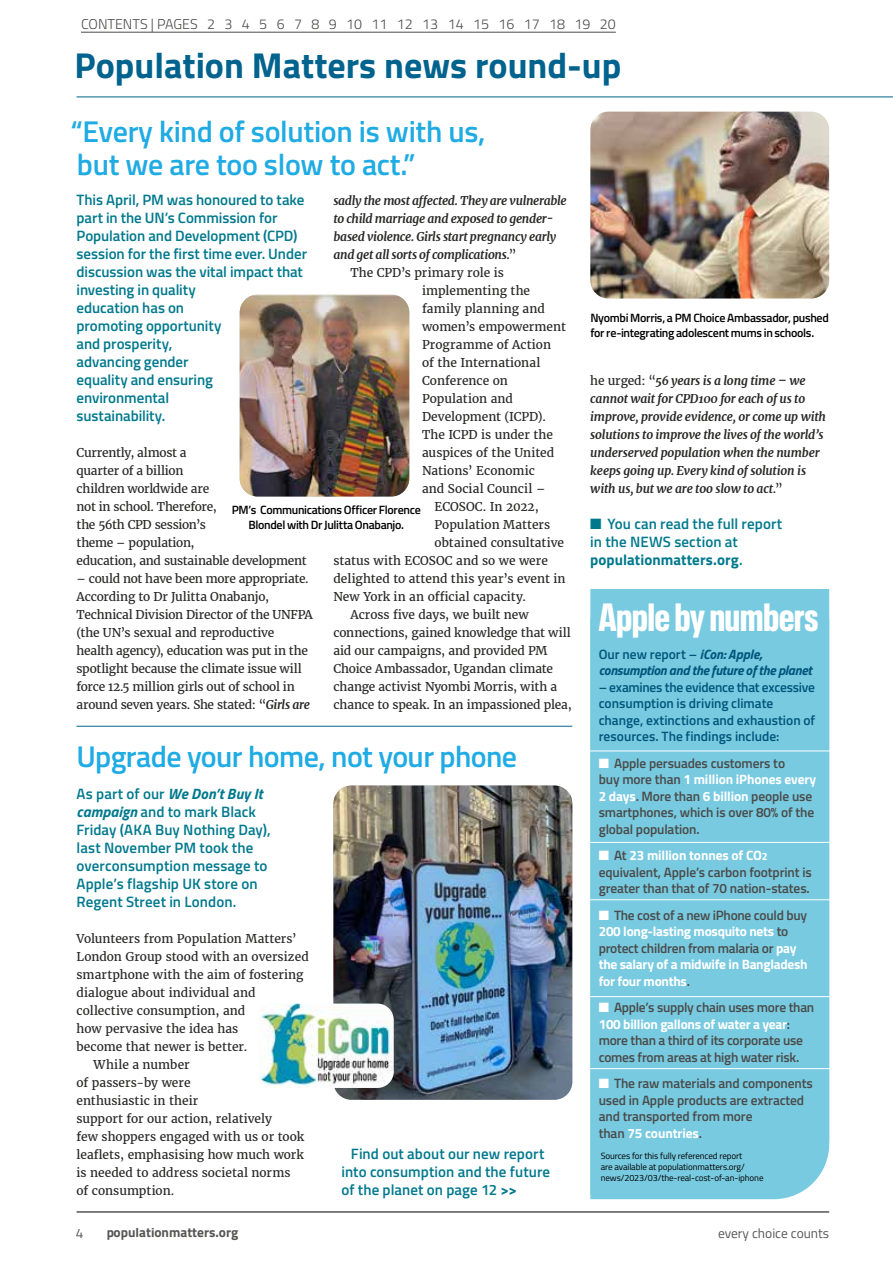
<style>
.page{position:relative;width:893px;height:1263px;background:#fff}
.page>*{position:absolute;margin:0;border:0;box-sizing:border-box;transform-origin:0 0}
.t1{font:900 condensed 39px "Neue Plak";color:#fff}
.t2{font:700 36px "Titillium";color:#00638e}
.t3{font:600 30px/33px "Titillium";letter-spacing:-.01em;color:#1fabe3}
.t4{font:600 15px/18px "Titillium";color:#00798d}
.t5{font:300 14.25px "Titillium";color:#4a4a49}
.t6{font:600 13.5px/16.5px "Titillium";letter-spacing:-.01em;color:#4a4a49}
.t7{font:700 13.5px/16.5px "Titillium";letter-spacing:-.02em;color:#fff}
.t8{font:600 13.5px/16.5px "Titillium";letter-spacing:-.005em;color:#00567b}
.t9{font:italic 700 13.5px/16.5px "Titillium";letter-spacing:-.02em;color:#00567b}
.t10{font:700 13.5px "Titillium";color:#575756}
.t11{font:13.5px "Titillium";color:#575756}
.t12{font:12px/18px "Merriweather";letter-spacing:-.005em;color:#282827}
.t13{font:italic 700 12px/18px "Merriweather";letter-spacing:-.015em;color:#282827}
.t14{font:12px/18px "Merriweather";letter-spacing:-.025em;color:#282827}
.t15{font:600 12px/15px "Titillium";letter-spacing:-.025em;color:#000}
.t16{font:9px/10.8px "Titillium";letter-spacing:-.01em;color:#000}
.s1{font-weight:700;font-style:italic}
.s2{font-weight:400;font-style:normal}
.s3{font-weight:700}
.s4{font-weight:600;font-style:normal}
.s5{color:#fff}
.s6{font-weight:700;color:#fff}
.s7{font-weight:700;font-size:10.5px;color:#fff}
.s8{font-weight:600;color:#4a4a49}
</style>
<div class="page">
<div style="left:590px;top:589px;width:239px;height:606px;background:#78cae0"></div>
<hr style="left:77px;top:97px;width:816px;height:1px;background:#00638e">
<hr style="left:587px;top:842px;width:263px;height:1px;background:#fff">
<hr style="left:587px;top:899px;width:263px;height:1px;background:#fff">
<hr style="left:587px;top:996px;width:263px;height:1px;background:#fff">
<hr style="left:587px;top:1068px;width:263px;height:1px;background:#fff">
<hr style="left:77px;top:726px;width:495px;height:1px;background:#00638e">
<img style="left:333px;top:785px;width:239px;height:315px">
<img style="left:590px;top:112px;width:239px;height:186px">
<img style="left:240px;top:295px;width:169px;height:201px">
<hr style="left:586px;top:750px;width:266px;height:1px;background:#fff">
<img style="left:259px;top:1003px;width:135px;height:85px">
<hr style="left:81px;top:32px;width:535px;height:1px;background:#4a4a49">
<hr style="left:77px;top:1211px;width:752px;height:1px;background:#000">
<p class="t5" style="left:81px;top:14px;width:536px">CONTENTS | PAGES 2 3 4 5 6 7 8 9 10 11 12 13 14 15 16 17 18 19 20</p>
<h2 class="t2" style="left:75px;top:38px;width:548px">Population Matters news round-up</h2>
<h3 class="t3" style="left:70px;top:113px;width:417px">“Every kind of solution is with us, but we are too slow to act.”</h3>
<p class="t4" style="left:77px;top:190px;width:232px">This April, PM was honoured to take part in the UN’s Commission for<br>Population and Development (CPD) session for the first time ever. Under discussion was the vital impact that investing in quality<br>education has on<br>promoting opportunity<br>and prosperity,<br>advancing gender<br>equality and ensuring environmental<br>sustainability.</p>
<p class="t14" style="left:77px;top:443px;width:232px">Currently, almost a<br>quarter of a billion<br>children worldwide are<br>not in school. Therefore,<br>the 56th CPD session’s<br>theme – population,<br>education, and sustainable development</p>
<p class="t12" style="left:77px;top:569px;width:238px">– could not have been more appropriate.<br>According to Dr Julitta Onabanjo, Technical Division Director of the UNFPA (the UN’s sexual and reproductive health agency), education was put in the spotlight because the climate issue will force 12.5 million girls out of school in around seven years. She stated: “<span class="s1">Girls are</span></p>
<p class="t13" style="left:333px;top:191px;width:235px">sadly the most affected. They are vulnerable</p>
<p class="t13" style="left:333px;top:209px;width:221px">to child marriage and exposed to gender-</p>
<p class="t13" style="left:333px;top:227px;width:224px">based violence. Girls start pregnancy early</p>
<p class="t13" style="left:333px;top:245px;width:185px">and get all sorts of complications.<span class="s2">”</span></p>
<p class="t12" style="left:350px;top:263px;width:155px">The CPD’s primary role is</p>
<p class="t12" style="left:422px;top:281px;width:110px">implementing the</p>
<p class="t12" style="left:422px;top:299px;width:124px">family planning and</p>
<p class="t12" style="left:422px;top:317px;width:145px">women’s empowerment</p>
<p class="t12" style="left:422px;top:335px;width:131px">Programme of Action</p>
<p class="t12" style="left:422px;top:353px;width:120px">of the International</p>
<p class="t12" style="left:422px;top:371px;width:87px">Conference on</p>
<p class="t12" style="left:422px;top:389px;width:92px">Population and</p>
<p class="t12" style="left:422px;top:407px;width:125px">Development (ICPD).</p>
<p class="t12" style="left:422px;top:425px;width:132px">The ICPD is under the</p>
<p class="t12" style="left:422px;top:443px;width:134px">auspices of the United</p>
<p class="t12" style="left:422px;top:461px;width:114px">Nations’ Economic</p>
<p class="t12" style="left:422px;top:479px;width:125px">and Social Council –</p>
<p class="t12" style="left:435px;top:497px;width:106px">ECOSOC. In 2022,</p>
<p class="t12" style="left:435px;top:515px;width:117px">Population Matters</p>
<p class="t12" style="left:435px;top:533px;width:131px">obtained consultative</p>
<p class="t12" style="left:333px;top:551px;width:216px">status with ECOSOC and so we were</p>
<p class="t12" style="left:333px;top:569px;width:234px">delighted to attend this year’s event in</p>
<p class="t12" style="left:333px;top:587px;width:194px">New York in an official capacity.</p>
<p class="t12" style="left:350px;top:605px;width:180px">Across five days, we built new</p>
<p class="t12" style="left:333px;top:623px;width:239px">connections, gained knowledge that will</p>
<p class="t12" style="left:333px;top:641px;width:216px">aid our campaigns, and provided PM</p>
<p class="t12" style="left:333px;top:659px;width:221px">Choice Ambassador, Ugandan climate</p>
<p class="t12" style="left:333px;top:677px;width:225px">change activist Nyombi Morris, with a</p>
<p class="t12" style="left:333px;top:695px;width:240px">chance to speak. In an impassioned plea,</p>
<p class="t15" style="left:232px;top:502px;width:191px;text-align:center">PM’s Communications Officer Florence<br>Blondel with Dr Julitta Onabanjo.</p>
<h3 class="t3" style="left:77px;top:739px;width:442px">Upgrade your home, not your phone</h3>
<p class="t4" style="left:77px;top:784px;width:196px">As part of our <span class="s1">We Don’t Buy It campaign</span> and to mark Black<br>Friday (AKA Buy Nothing Day), last November PM took the overconsumption message to<br>Apple’s flagship UK store on<br>Regent Street in London.</p>
<p class="t12" style="left:77px;top:929px;width:222px">Volunteers from Population Matters’</p>
<p class="t12" style="left:77px;top:947px;width:234px">London Group stood with an oversized</p>
<p class="t12" style="left:77px;top:965px;width:229px">smartphone with the aim of fostering</p>
<p class="t12" style="left:77px;top:983px;width:180px">dialogue about individual and</p>
<p class="t12" style="left:77px;top:1001px;width:170px">collective consumption, and</p>
<p class="t12" style="left:77px;top:1019px;width:163px">how pervasive the idea has</p>
<p class="t12" style="left:77px;top:1037px;width:172px">become that newer is better.</p>
<p class="t12" style="left:94px;top:1055px;width:98px">While a number</p>
<p class="t12" style="left:77px;top:1073px;width:116px">of passers-by were</p>
<p class="t12" style="left:77px;top:1091px;width:123px">enthusiastic in their</p>
<p class="t12" style="left:77px;top:1109px;width:197px">support for our action, relatively</p>
<p class="t12" style="left:77px;top:1127px;width:229px">few shoppers engaged with us or took</p>
<p class="t12" style="left:77px;top:1145px;width:229px">leaflets, emphasising how much work</p>
<p class="t12" style="left:77px;top:1163px;width:216px">is needed to address societal norms</p>
<p class="t12" style="left:77px;top:1181px;width:99px">of consumption.</p>
<p class="t4" style="left:341px;top:1144px;width:210px;text-indent:10px">Find out about our new report into consumption and the future of the planet on page 12 <span class="s3">&gt;&gt;</span></p>
<p class="t15" style="left:590px;top:309px;width:240px">Nyombi Morris, a PM Choice Ambassador, pushed for re-integrating adolescent mums in schools.</p>
<p class="t13" style="left:590px;top:371px;width:237px"><span class="s2">he urged: “</span>56 years is a long time – we cannot wait for CPD100 for each of us to improve, provide evidence, or come up with solutions to improve the lives of the world’s underserved population when the number keeps going up. Every kind of solution is with us, but we are too slow to act<span class="s2">.”</span></p>
<p class="t4" style="left:590px;top:514px;width:194px">■ You can read the full report in the NEWS section at <span class="s3">populationmatters.org</span>.</p>
<h1 class="t1" style="left:599px;top:589px;width:221px">Apple by numbers</h1>
<p class="t9" style="left:599px;top:645px;width:215px"><span class="s4">Our new report –</span> iCon: Apple, consumption and the future of the planet</p>
<p class="t8" style="left:599px;top:678px;width:218px">– examines the evidence that excessive consumption is driving climate change, extinctions and exhaustion of resources. The findings include:</p>
<p class="t6" style="left:599px;top:754px;width:219px"><span class="s5">■</span> Apple persuades customers to<br>buy more than <span class="s6">1 million iPhones every<br>2 days</span>. More than <span class="s6">6 billion</span> people use smartphones, which is over 80% of the global population.</p>
<p class="t6" style="left:599px;top:846px;width:215px"><span class="s5">■</span> At <span class="s6">23 million tonnes of CO</span><span class="s7">2 </span>equivalent, Apple’s carbon footprint is greater than that of 70 nation-states.</p>
<p class="t7" style="left:599px;top:906px;width:211px">■ <span class="s8">The cost of a new iPhone could buy<br></span>200 long-lasting mosquito nets <span class="s8">to protect children from malaria or</span> pay the salary of a midwife in Bangladesh for four months<span class="s8">.</span></p>
<p class="t6" style="left:599px;top:998px;width:217px"><span class="s5">■</span> Apple’s supply chain uses more than <span class="s6">100 billion gallons of water a year</span>: more than a third of its corporate use comes from areas at high water risk.</p>
<p class="t6" style="left:599px;top:1074px;width:216px"><span class="s5">■</span> The raw materials and components used in Apple products are extracted and transported from more<br>than <span class="s6">75 countries</span>.</p>
<p class="t16" style="left:601px;top:1150px;width:164px">Sources for this fully referenced report<br>are available at populationmatters.org/ news/2023/03/the-real-cost-of-an-iphone</p>
<p class="t11" style="left:75px;top:1223px;width:9px">4</p>
<p class="t10" style="left:106px;top:1222px;width:134px">populationmatters.org</p>
<p class="t11" style="left:718px;top:1223px;width:113px">every choice counts</p>
</div>
